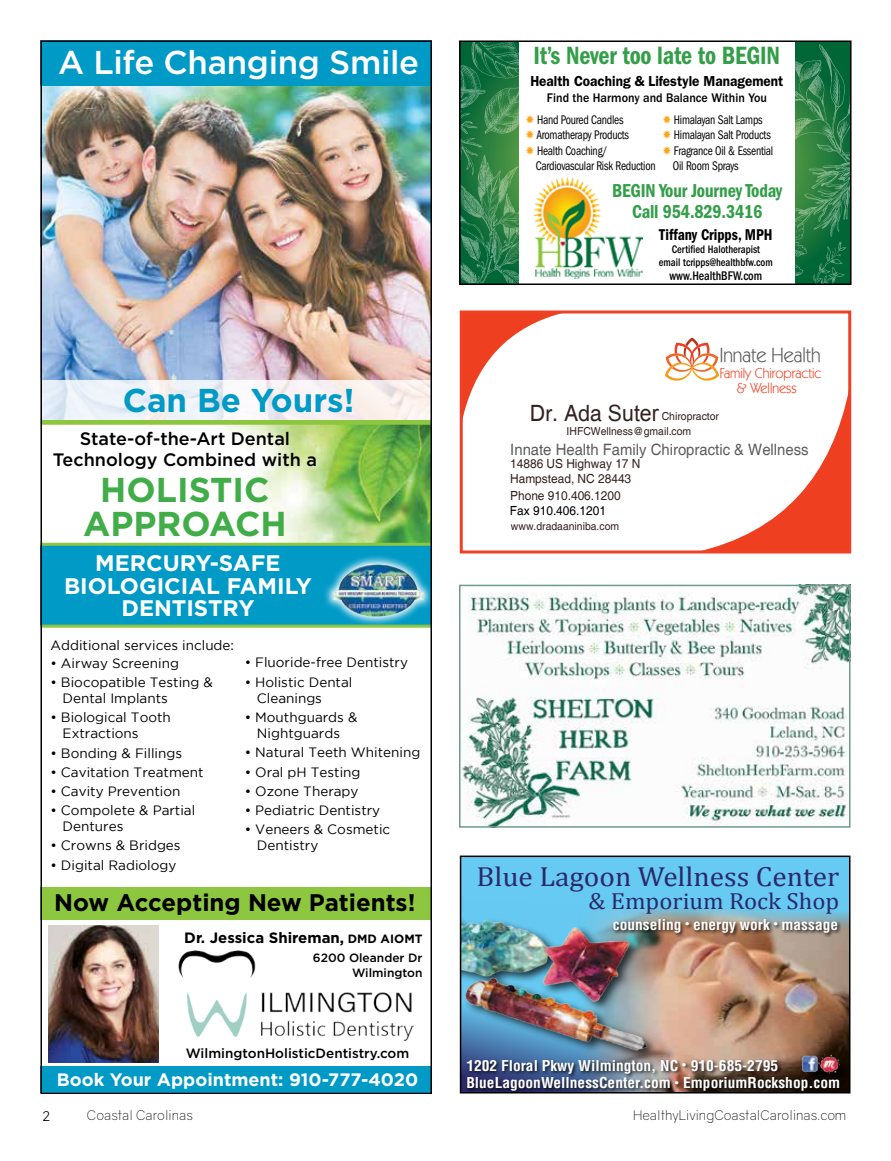
<style>
.page{position:relative;width:891px;height:1161px;background:#fff}
.page>*{position:absolute;margin:0;border:0;box-sizing:border-box;transform-origin:0 0}
.t1{font:700 34.5px/34.5px "Gotham";color:#41ad49;text-align:center}
.t2{font:500 33px "Gotham";letter-spacing:-.01em;color:#fff}
.t3{font:700 33px "Gotham";color:#009ac7}
.t4{font:27.75px "Cambria";color:#2c296a;scale:1.06 1}
.t5{font:25.8px "ITC Franklin Gothic Std Dm Cd";letter-spacing:-.01em;color:#349e49;scale:.93 1}
.t6{font:700 24px "Gotham";color:#000}
.t7{font:23.4px "Cambria";color:#2c296a;scale:1.06 1}
.t8{font:700 22.5px/22.5px "Gotham";color:#fff;text-align:center}
.t9{font:20.55px "Kabel IT Cby BT";color:#58595b;scale:.95 1}
.t10{font:19.35px/21px "ITC Franklin Gothic Std Dm Cd";letter-spacing:-.01em;color:#349e49;text-align:center;scale:.93 1}
.t11{font:500 18px/21px "Gotham";color:#000;text-align:center}
.t12{font:700 18px "Gotham";color:#fff}
.t13{font:16.2px "ITC Franklin Gothic Std Dm Cd";color:#000;scale:.93 1}
.t14{font:15.75px "Helvetica";color:#5d5d5d;scale:.95 1}
.t15{font:700 15px "Gotham";color:#000}
.t16{font:700 condensed 14.55px/17.5px "Helvetica LT Std";color:#fff;scale:1.06 1}
.t17{font:600 14.55px "ITC Franklin Gothic Std";color:#000;scale:.93 1}
.t18{font:14.4px/14.9px "Kabel IT Cby BT";color:#ef4123;text-align:center;scale:.95 1}
.t19{font:13.5px/16.2px "Gotham";color:#000}
.t20{font:300 13.5px "Gravity";color:#000}
.t21{font:500 13.5px "Gotham";color:#000}
.t22{font:13.5px "Gravity";color:#000}
.t23{font:condensed 12.9px/15.5px "ITC Franklin Gothic Std";letter-spacing:-.02em;color:#000;scale:.89 1}
.t24{font:500 12.9px "ITC Franklin Gothic Std";color:#000;scale:.93 1}
.t25{font:500 condensed 12.9px "ITC Franklin Gothic Std";color:#000;scale:.93 1}
.t26{font:12.6px/15px "Helvetica";color:#332220;scale:.95 1}
.t27{font:12.6px "Helvetica";color:#000;scale:.95 1}
.t28{font:500 12px/14.4px "Gotham";color:#000;text-align:right}
.t29{font:500 condensed 11.25px/12.9px "ITC Franklin Gothic Std";color:#000;text-align:center;scale:.93 1}
.t30{font:10.95px "Helvetica";color:#332220;scale:.95 1}
.s1{font-size:12px}
.s2{font-size:22.5px}
.s3{font-family:"Arial";font-size:22.5px}
</style>
<div class="page">
<img style="left:204px;top:425px;width:225px;height:118px">
<div style="left:40px;top:419px;width:392px;height:6px;background:#8dc63f"></div>
<div style="left:40px;top:545px;width:392px;height:80px;background:#009ac7"></div>
<div style="left:40px;top:887px;width:392px;height:33px;background:#8dc63f"></div>
<div style="left:40px;top:1066px;width:392px;height:28px;background:#009ac7"></div>
<img style="left:48px;top:926px;width:111px;height:136px">
<img style="left:178px;top:950px;width:235px;height:91px">
<img style="left:43px;top:86px;width:386px;height:294px">
<div style="left:40px;top:40px;width:392px;height:46px;background:#009ac7"></div>
<hr style="left:40px;top:543px;width:392px;height:3px;background:#8dc63f">
<svg style="left:43px;top:380px;width:386px;height:40px;fill:#f5f2f6"></svg>
<hr style="left:40px;top:625px;width:392px;height:3px;background:#8dc63f">
<svg style="left:323px;top:556px;width:106px;height:69px"></svg>
<img style="left:332px;top:564px;width:92px;height:53px">
<div style="left:40px;top:40px;width:392px;height:1054px;border:2px solid #000"></div>
<img style="left:659px;top:928px;width:188px;height:163px">
<div style="left:804px;top:1056px;width:46px;height:31px;background:#120700"></div>
<img style="left:799px;top:1053px;width:40px;height:5px">
<div style="left:465px;top:1058px;width:379px;height:35px;background:#000;opacity:.9"></div>
<div style="left:461px;top:856px;width:389px;height:72px;background:#67caf2"></div>
<div style="left:461px;top:892px;width:198px;height:170px;background:#000;opacity:.75"></div>
<img style="left:463px;top:896px;width:222px;height:158px">
<div style="left:612px;top:918px;width:230px;height:20px;background:#000;opacity:.9"></div>
<div style="left:460px;top:856px;width:390px;height:238px;border:2px solid #000"></div>
<svg style="left:462px;top:43px;width:387px;height:239px"></svg>
<div style="left:459px;top:40px;width:393px;height:245px;border:2px solid #000"></div>
<svg style="left:464px;top:314px;width:95px;height:99px"></svg>
<svg style="left:665px;top:338px;width:182px;height:212px"></svg>
<div style="left:460px;top:310px;width:391px;height:244px;border:3px solid #ef4123"></div>
<img style="left:462px;top:588px;width:385px;height:237px">
<div style="left:459px;top:585px;width:391px;height:243px;border:2px solid #709a8e"></div>
<svg style="left:526px;top:114px;width:8px;height:10px"></svg>
<svg style="left:526px;top:130px;width:8px;height:9px"></svg>
<svg style="left:526px;top:145px;width:8px;height:10px"></svg>
<svg style="left:663px;top:114px;width:8px;height:10px"></svg>
<svg style="left:663px;top:130px;width:8px;height:9px"></svg>
<svg style="left:663px;top:145px;width:8px;height:10px"></svg>
<h2 class="t2" style="left:58px;top:41px;width:363px">A Life Changing Smile</h2>
<h2 class="t3" style="left:123px;top:378px;width:233px">Can Be Yours!</h2>
<h3 class="t11" style="left:53px;top:428px;width:265px">State-of-the-Art Dental<br>Technology Combined with a</h3>
<h1 class="t1" style="left:83px;top:472px;width:205px">HOLISTIC<br>APPROACH</h1>
<h3 class="t8" style="left:64px;top:552px;width:249px">MERCURY-SAFE<br>BIOLOGICIAL FAMILY<br>DENTISTRY</h3>
<p class="t19" style="left:50px;top:637px;width:185px">Additional services include:</p>
<p class="t19" style="left:50px;top:654px;width:130px">• Airway Screening</p>
<p class="t19" style="left:63px;top:674px;width:152px;text-indent:-12px">• Biocopatible Testing &amp;<br>Dental Implants</p>
<p class="t19" style="left:63px;top:709px;width:110px;text-indent:-12px">• Biological Tooth<br>Extractions</p>
<p class="t19" style="left:50px;top:744px;width:133px">• Bonding &amp; Fillings</p>
<p class="t19" style="left:50px;top:764px;width:155px">• Cavitation Treatment</p>
<p class="t19" style="left:50px;top:783px;width:131px">• Cavity Prevention</p>
<p class="t19" style="left:63px;top:802px;width:134px;text-indent:-12px">• Compolete &amp; Partial<br>Dentures</p>
<p class="t19" style="left:50px;top:837px;width:132px">• Crowns &amp; Bridges</p>
<p class="t19" style="left:50px;top:857px;width:128px">• Digital Radiology</p>
<p class="t19" style="left:245px;top:654px;width:165px">• Fluoride-free Dentistry</p>
<p class="t19" style="left:257px;top:674px;width:97px;text-indent:-12px">• Holistic Dental<br>Cleanings</p>
<p class="t19" style="left:245px;top:709px;width:114px;text-align:center">• Mouthguards &amp;<br>Nightguards</p>
<p class="t19" style="left:245px;top:744px;width:177px">• Natural Teeth Whitening</p>
<p class="t19" style="left:245px;top:764px;width:117px">• Oral pH Testing</p>
<p class="t19" style="left:245px;top:783px;width:115px">• Ozone Therapy</p>
<p class="t19" style="left:245px;top:802px;width:137px">• Pediatric Dentistry</p>
<p class="t19" style="left:257px;top:821px;width:135px;text-indent:-12px">• Veneers &amp; Cosmetic<br>Dentistry</p>
<h3 class="t6" style="left:54px;top:887px;width:363px">Now Accepting New Patients!</h3>
<p class="t15" style="left:184px;top:928px;width:240px">Dr. Jessica Shireman, <span class="s1">DMD AIOMT</span></p>
<p class="t28" style="left:313px;top:951px;width:111px">6200 Oleander Dr<br>Wilmington</p>
<p class="t21" style="left:186px;top:1044px;width:225px">WilmingtonHolisticDentistry.com</p>
<h3 class="t12" style="left:57px;top:1068px;width:363px">Book Your Appointment: 910-777-4020</h3>
<h3 class="t5" style="left:533px;top:41px;width:267px">It’s Never too late to BEGIN</h3>
<p class="t17" style="left:530px;top:72px;width:273px">Health Coaching &amp; Lifestyle Management</p>
<p class="t24" style="left:547px;top:90px;width:238px">Find the Harmony and Balance Within You</p>
<p class="t23" style="left:536px;top:112px;width:136px">Hand Poured Candles<br>Aromatherapy Products<br>Health Coaching/<br>Cardiovascular Risk Reduction</p>
<p class="t23" style="left:673px;top:112px;width:114px">Himalayan Salt Lamps<br>Himalayan Salt Products<br>Fragrance Oil &amp; Essential<br>Oil Room Sprays</p>
<h3 class="t10" style="left:612px;top:180px;width:184px">BEGIN Your Journey Today<br>Call 954.829.3416</h3>
<p class="t13" style="left:659px;top:225px;width:124px">Tiffany Cripps, MPH</p>
<p class="t29" style="left:659px;top:243px;width:124px">Certified Halotherapist<br>email tcripps@healthbfw.com</p>
<p class="t25" style="left:670px;top:269px;width:101px">www.HealthBFW.com</p>
<h3 class="t9" style="left:720px;top:342px;width:108px">Innate Health</h3>
<p class="t18" style="left:720px;top:366px;width:109px">Family Chiropractic &amp; Wellness</p>
<p class="t30" style="left:530px;top:410px;width:201px"><span class="s2">Dr. Ada</span> <span class="s3">Suter</span> Chiropractor</p>
<p class="t26" style="left:510px;top:457px;width:139px">14886 US Highway 17 N<br>Hampstead, NC 28443</p>
<p class="t26" style="left:510px;top:489px;width:118px">Phone 910.406.1200</p>
<p class="t30" style="left:511px;top:520px;width:115px">www.dradaaniniba.com</p>
<p class="t30" style="left:567px;top:425px;width:133px">IHFCWellness@gmail.com</p>
<p class="t14" style="left:510px;top:440px;width:316px">Innate Health Family Chiropractic &amp; Wellness</p>
<p class="t27" style="left:510px;top:503px;width:103px">Fax 910.406.1201</p>
<h3 class="t4" style="left:477px;top:860px;width:344px">Blue Lagoon Wellness Center</h3>
<h3 class="t7" style="left:588px;top:887px;width:238px">&amp; Emporium Rock Shop</h3>
<p class="t16" style="left:613px;top:916px;width:214px">counseling <sup>•</sup> energy work <sup>•</sup> massage</p>
<p class="t16" style="left:466px;top:1057px;width:354px">1202 Floral Pkwy Wilmington, NC <sup>•</sup> 910-685-2795<br>BlueLagoonWellnessCenter.com <sup>•</sup> EmporiumRockshop.com</p>
<p class="t22" style="left:42px;top:1107px;width:10px">2</p>
<p class="t20" style="left:87px;top:1108px;width:107px">Coastal Carolinas</p>
<p class="t20" style="left:633px;top:1108px;width:215px">HealthyLivingCoastalCarolinas.com</p>
</div>
